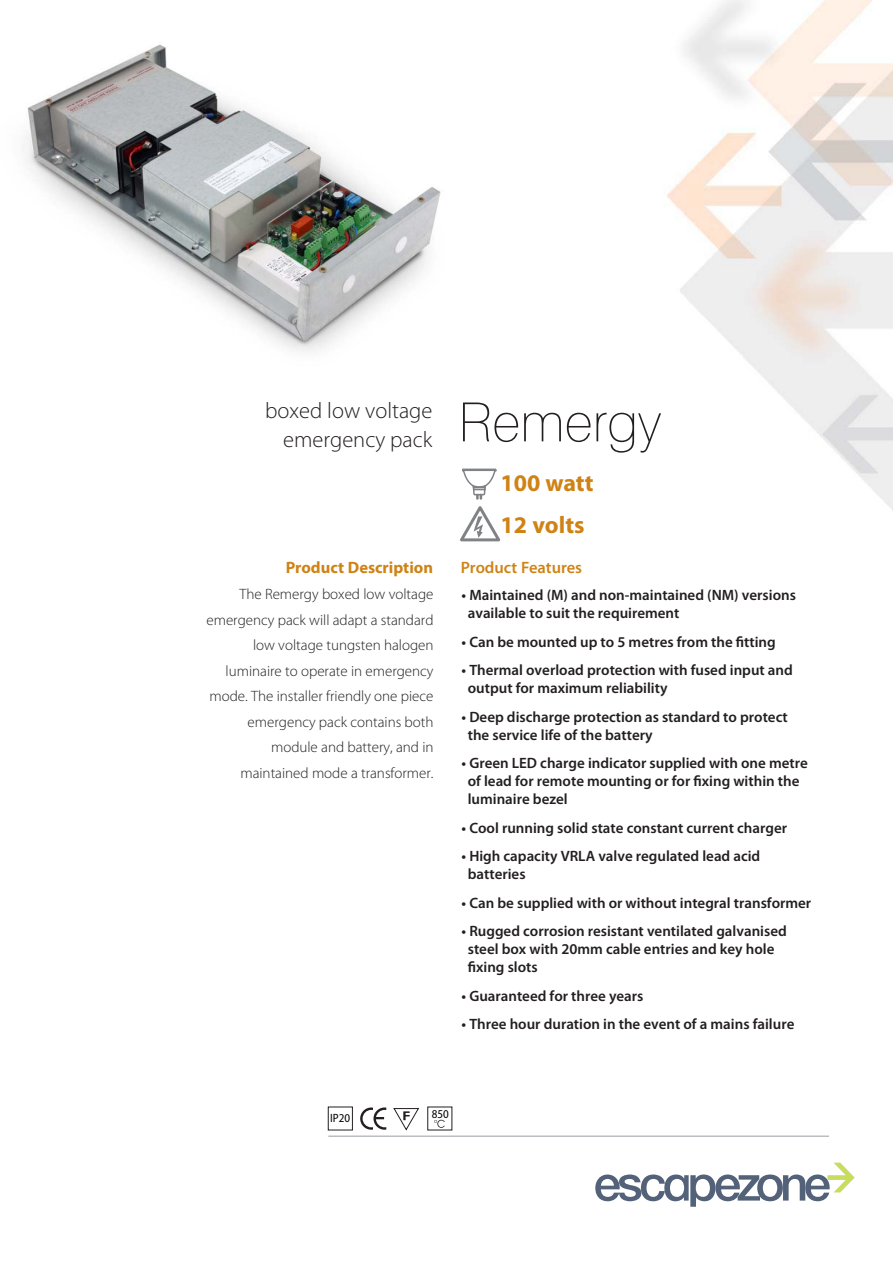
<style>
.page{position:relative;width:893px;height:1263px;background:#fff}
.page>*{position:absolute;margin:0;border:0;box-sizing:border-box;transform-origin:0 0}
.t1{font:100 54px "Swiss 721 BT";color:#231f20}
.t2{font:700 24px/42px "Myriad Pro";color:#d08315}
.t3{font:300 22.5px/28.5px "Myriad Pro";color:#231f20;text-align:right}
.t4{font:700 16.5px "Myriad Pro";color:#d08315}
.t5{font:600 16.5px "Myriad Pro";color:#d08315}
.t6{font:600 15px/18px "Myriad Pro";color:#231f20}
.t7{font:300 15px/25.5px "Myriad Pro";color:#231f20;text-align:right}
.t8{font:semi-condensed 12px "Myriad Pro";color:#000}
</style>
<div class="page">
<img style="left:664px;top:0;width:229px;height:510px">
<img style="left:25px;top:44px;width:416px;height:308px">
<svg style="left:460px;top:469px;width:41px;height:73px"></svg>
<svg style="left:595px;top:1163px;width:260px;height:44px"></svg>
<hr style="left:328px;top:1135px;width:501px;height:2px;background:#bbbdc0">
<div style="left:328px;top:1106px;width:25px;height:24px;border:1px solid #231f20"></div>
<svg style="left:434px;top:1120px;width:11px;height:8px"></svg>
<svg style="left:393px;top:1108px;width:26px;height:23px"></svg>
<svg style="left:360px;top:1107px;width:26px;height:23px"></svg>
<p class="t3" style="left:265px;top:397px;width:169px">boxed low voltage emergency pack</p>
<p class="t1" style="left:459px;top:389px;width:204px">Remergy</p>
<p class="t2" style="left:501px;top:461px;width:94px">100 watt<br>12 volts</p>
<p class="t4" style="left:286px;top:557px;width:149px">Product Description</p>
<p class="t5" style="left:461px;top:557px;width:123px">Product Features</p>
<p class="t7" style="left:206px;top:582px;width:229px">The Remergy boxed low voltage emergency pack will adapt a standard low voltage tungsten halogen luminaire to operate in emergency mode. The installer friendly one piece emergency pack contains both module and battery, and in maintained mode a transformer.</p>
<p class="t6" style="left:468px;top:586px;width:330px;text-indent:-6px">• Maintained (M) and non-maintained (NM) versions available to suit the requirement</p>
<p class="t6" style="left:462px;top:632px;width:316px">• Can be mounted up to 5 metres from the fitting</p>
<p class="t6" style="left:468px;top:661px;width:327px;text-indent:-6px">• Thermal overload protection with fused input and output for maximum reliability</p>
<p class="t6" style="left:468px;top:707px;width:321px;text-indent:-6px">• Deep discharge protection as standard to protect the service life of the battery</p>
<p class="t6" style="left:468px;top:754px;width:342px;text-indent:-6px">• Green LED charge indicator supplied with one metre of lead for remote mounting or for fixing within the luminaire bezel</p>
<p class="t6" style="left:462px;top:818px;width:327px">• Cool running solid state constant current charger</p>
<p class="t6" style="left:468px;top:847px;width:294px;text-indent:-6px">• High capacity VRLA valve regulated lead acid batteries</p>
<p class="t6" style="left:462px;top:893px;width:351px">• Can be supplied with or without integral transformer</p>
<p class="t6" style="left:468px;top:922px;width:321px;text-indent:-6px">• Rugged corrosion resistant ventilated galvanised steel box with 20mm cable entries and key hole fixing slots</p>
<p class="t6" style="left:462px;top:986px;width:183px">• Guaranteed for three years</p>
<p class="t6" style="left:462px;top:1015px;width:334px">• Three hour duration in the event of a mains failure</p>
<p class="t8" style="left:330px;top:1111px;width:22px">IP20</p>
<p class="t8" style="left:432px;top:1107px;width:19px">850</p>
</div>
